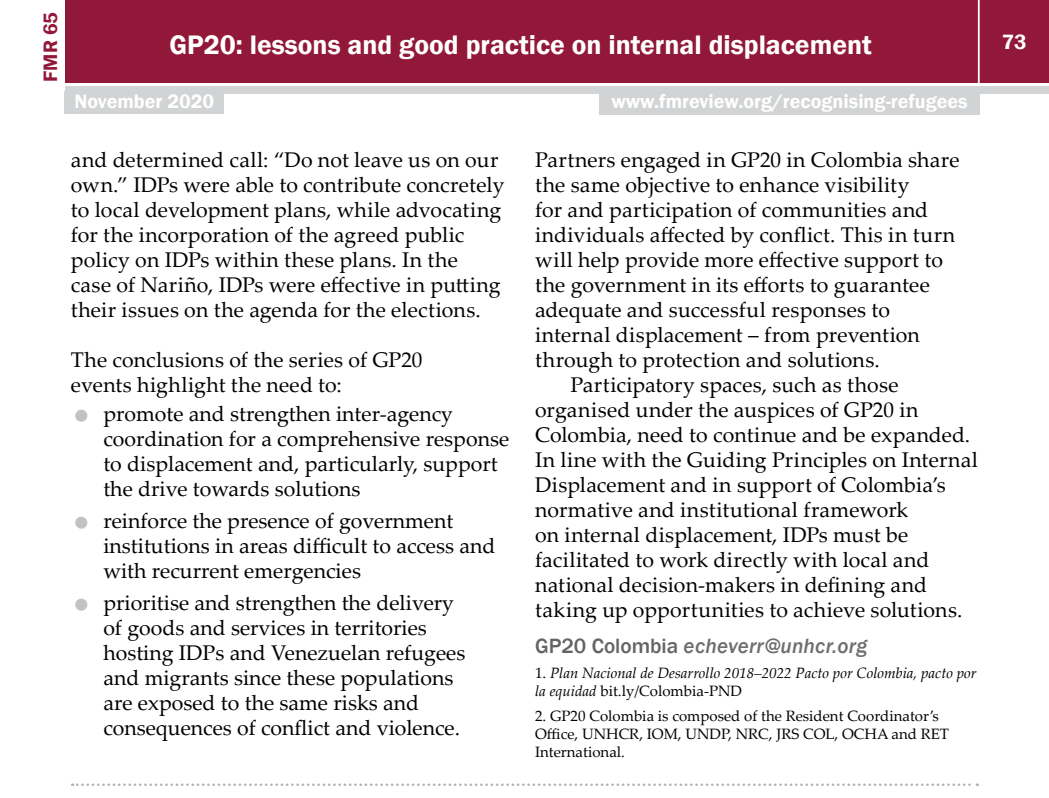
<style>
.page{position:relative;width:1049px;height:798px;background:#fff}
.page>*{position:absolute;margin:0;border:0;box-sizing:border-box;transform-origin:0 0}
.t1{font:600 27.5px "Franklin Gothic";color:#fff}
.t2{font:21.25px/25px "Palatino Linotype";color:#000}
.t3{font:21.25px "Palatino Linotype";letter-spacing:.02em;color:#000}
.t4{font:italic 500 21.25px "Franklin Gothic";letter-spacing:.01em;color:#6d6e71}
.t5{font:600 21.25px "Franklin Gothic";color:#fff}
.t6{font:600 20px "Franklin Gothic";color:#fff}
.t7{font:600 20px "Franklin Gothic";color:#92183a}
.t8{font:15px/18px "Palatino Linotype";color:#000}
.t9{font:italic 15px/18px "Palatino Linotype";color:#000}
.s1{font-style:normal;color:#636466}
.s2{font-style:normal}
</style>
<div class="page">
<div style="left:65px;top:0;width:984px;height:83px;background:#92183a"></div>
<div style="left:65px;top:86px;width:984px;height:8px;background:#d1d3d4"></div>
<hr style="left:978px;top:0;width:2px;height:85px;background:#fff">
<div style="left:599px;top:92px;width:381px;height:22px;background:#d1d3d4"></div>
<div style="left:65px;top:92px;width:159px;height:22px;background:#d1d3d4"></div>
<svg style="left:72px;top:783px;width:906px;height:3px"></svg>
<p class="t7" style="left:38px;top:82px;width:71px;rotate:-90deg">FMR 65</p>
<p class="t1" style="left:169px;top:28px;width:704px">GP20: lessons and good practice on internal displacement</p>
<p class="t5" style="left:1002px;top:29px;width:26px">73</p>
<p class="t6" style="left:74px;top:89px;width:141px">November 2020</p>
<p class="t6" style="left:611px;top:89px;width:358px">www.fmreview.org/recognising-refugees</p>
<p class="t2" style="left:71px;top:147px;width:435px">and determined call: “Do not leave us on our own.” IDPs were able to contribute concretely to local development plans, while advocating for the incorporation of the agreed public policy on IDPs within these plans. In the<br>case of Nariño, IDPs were effective in putting their issues on the agenda for the elections.</p>
<p class="t2" style="left:71px;top:347px;width:353px">The conclusions of the series of GP20 events highlight the need to:</p>
<p class="t2" style="left:103px;top:400px;width:407px">promote and strengthen inter-agency coordination for a comprehensive response to displacement and, particularly, support the drive towards solutions</p>
<p class="t2" style="left:103px;top:507px;width:394px">reinforce the presence of government institutions in areas difficult to access and with recurrent emergencies</p>
<p class="t2" style="left:103px;top:589px;width:363px">prioritise and strengthen the delivery of goods and services in territories hosting IDPs and Venezuelan refugees and migrants since these populations are exposed to the same risks and consequences of conflict and violence.</p>
<p class="t2" style="left:535px;top:146px;width:426px">Partners engaged in GP20 in Colombia share</p>
<p class="t2" style="left:535px;top:171px;width:376px">the same objective to enhance visibility</p>
<p class="t2" style="left:535px;top:196px;width:395px">for and participation of communities and</p>
<p class="t3" style="left:535px;top:220px;width:422px">individuals affected by conflict. This in turn</p>
<p class="t2" style="left:535px;top:246px;width:409px">will help provide more effective support to</p>
<p class="t2" style="left:535px;top:271px;width:396px">the government in its efforts to guarantee</p>
<p class="t2" style="left:535px;top:296px;width:356px">adequate and successful responses to</p>
<p class="t2" style="left:535px;top:321px;width:386px">internal displacement – from prevention</p>
<p class="t2" style="left:535px;top:346px;width:346px">through to protection and solutions.</p>
<p class="t2" style="left:570px;top:371px;width:330px">Participatory spaces, such as those</p>
<p class="t2" style="left:535px;top:396px;width:385px">organised under the auspices of GP20 in</p>
<p class="t2" style="left:535px;top:421px;width:437px">Colombia, need to continue and be expanded.</p>
<p class="t2" style="left:535px;top:446px;width:444px">In line with the Guiding Principles on Internal</p>
<p class="t2" style="left:535px;top:471px;width:412px">Displacement and in support of Colombia’s</p>
<p class="t2" style="left:535px;top:496px;width:375px">normative and institutional framework</p>
<p class="t2" style="left:535px;top:521px;width:375px">on internal displacement, IDPs must be</p>
<p class="t2" style="left:535px;top:546px;width:396px">facilitated to work directly with local and</p>
<p class="t2" style="left:535px;top:571px;width:393px">national decision-makers in defining and</p>
<p class="t2" style="left:535px;top:596px;width:429px">taking up opportunities to achieve solutions.</p>
<p class="t4" style="left:535px;top:632px;width:334px"><span class="s1">GP20 Colombia</span> echeverr@unhcr.org</p>
<p class="t9" style="left:535px;top:663px;width:443px"><span class="s2">1.</span> Plan Nacional de Desarrollo 2018–2022 Pacto por Colombia, pacto por la equidad <span class="s2">bit.ly/Colombia-PND</span></p>
<p class="t8" style="left:535px;top:706px;width:415px">2. GP20 Colombia is composed of the Resident Coordinator’s<br>Office, UNHCR, IOM, UNDP, NRC, JRS COL, OCHA and RET<br>International.</p>
</div>
